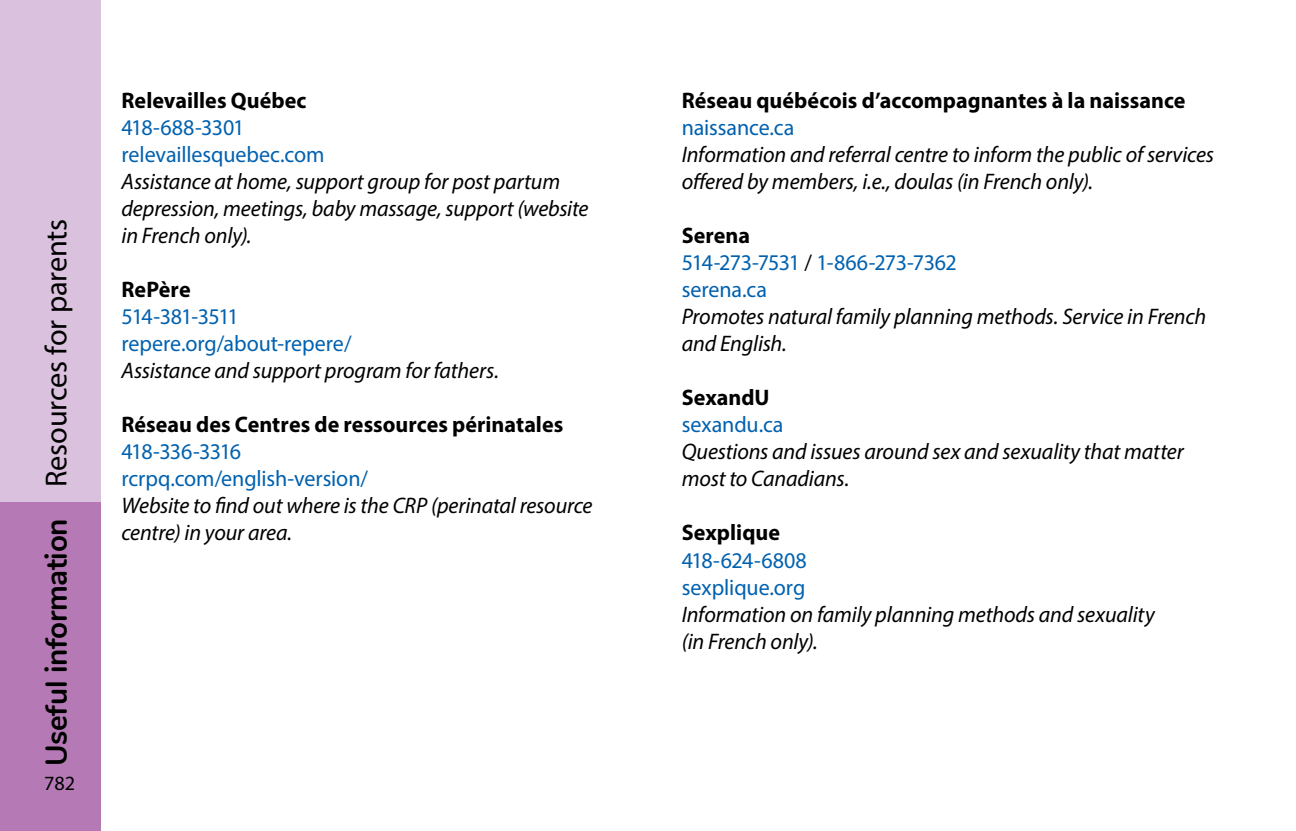
<style>
.page{position:relative;width:1296px;height:831px;background:#fff}
.page>*{position:absolute;margin:0;border:0;box-sizing:border-box;transform-origin:0 0}
.t1{font:30.38px "Myriad Pro";letter-spacing:-.01em;color:#000}
._04a-Texte{font:italic 22.5px/27px "Myriad Pro";letter-spacing:-.005em;color:#000}
.t2{font:20.25px "Myriad Pro";color:#000}
.s1{font-family:"Nunito";font-weight:700}
.s2{font-weight:700;font-style:normal}
.s3{font-style:normal;color:#0061af}
.s4{font-style:normal}
</style>
<div class="page">
<div style="left:0;top:0;width:100px;height:502px;background:#dac1dd"></div>
<div style="left:0;top:502px;width:100px;height:328px;background:#b57ab5"></div>
<h1 class="t1" style="left:38px;top:765px;width:548px;rotate:-90deg"><span class="s1">Useful information</span> Resources for parents</h1>
<p class="t2" style="left:44px;top:770px;width:33px">782</p>
<p class="_04a-Texte" style="left:122px;top:87px;width:469px"><span class="s2">Relevailles Québec<br></span><span class="s3">418-688-3301<br>relevaillesquebec.com<br></span>Assistance at home, support group for post partum depression, meetings, baby massage, support (website in French only).</p>
<p class="_04a-Texte" style="left:122px;top:276px;width:379px"><span class="s2">RePère<br></span><span class="s3">514-381-3511<br>repere.org/about-repere/<br></span>Assistance and support program for fathers.</p>
<p class="_04a-Texte" style="left:122px;top:411px;width:473px"><span class="s2">Réseau des Centres de ressources périnatales </span><span class="s3">418-336-3316<br>rcrpq.com/english-version/<br></span>Website to find out where is the CRP (perinatal resource centre) in your area.</p>
<p class="_04a-Texte" style="left:682px;top:87px;width:534px"><span class="s2">Réseau québécois d’accompagnantes à la naissance </span><span class="s3">naissance.ca<br></span>Information and referral centre to inform the public of services offered by members, i.e., doulas (in French only).</p>
<p class="_04a-Texte" style="left:682px;top:222px;width:526px"><span class="s2">Serena<br></span><span class="s3">514-273-7531</span> <span class="s4">/</span> <span class="s3">1-866-273-7362<br>serena.ca<br></span>Promotes natural family planning methods. Service in French and English.</p>
<p class="_04a-Texte" style="left:682px;top:384px;width:504px"><span class="s2">SexandU<br></span><span class="s3">sexandu.ca<br></span>Questions and issues around sex and sexuality that matter most to Canadians.</p>
<p class="_04a-Texte" style="left:682px;top:519px;width:474px"><span class="s2">Sexplique<br></span><span class="s3">418-624-6808<br>sexplique.org<br></span>Information on family planning methods and sexuality (in French only).</p>
</div>
